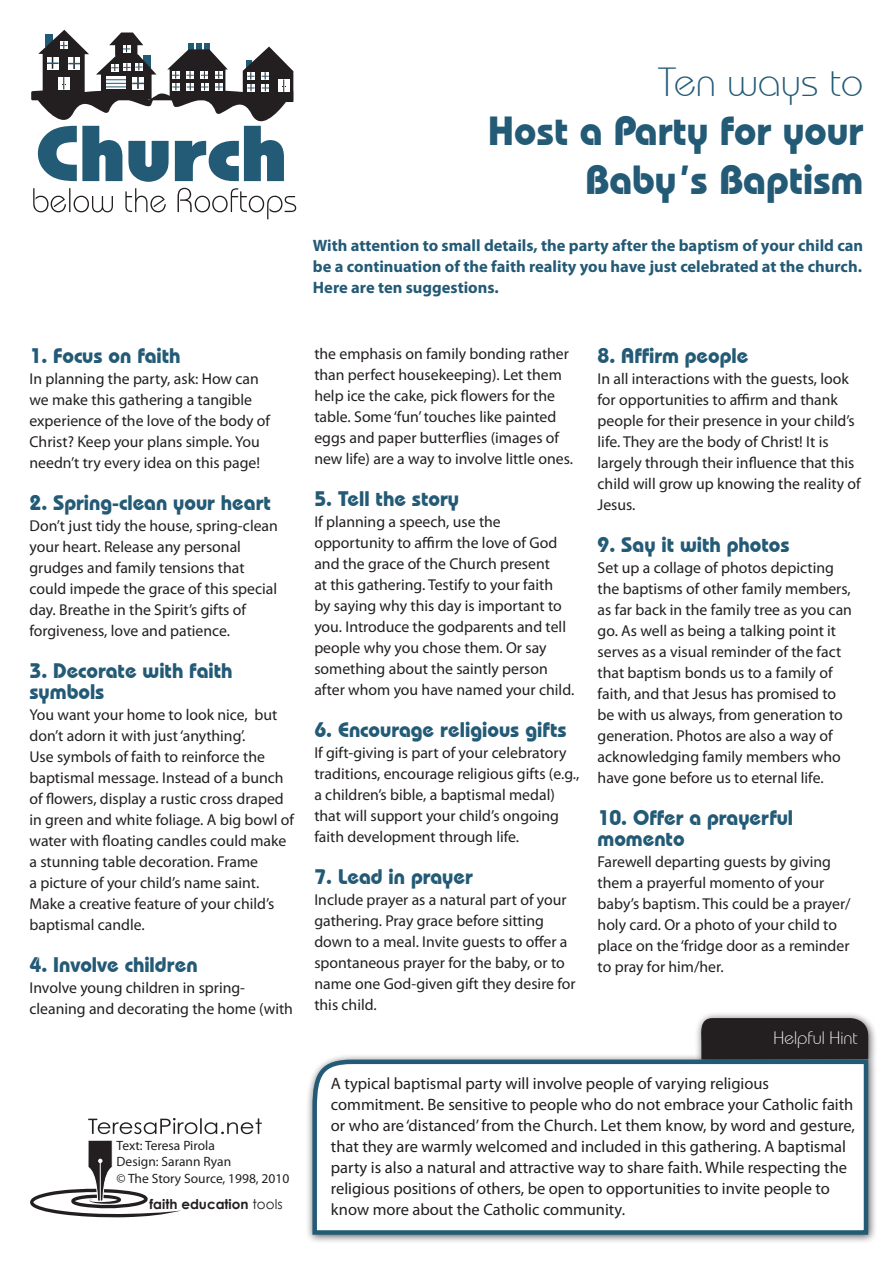
<style>
.page{position:relative;width:893px;height:1263px;background:#fff}
.page>*{position:absolute;margin:0;border:0;box-sizing:border-box;transform-origin:0 0}
.t1{font:700 40.5px/48.6px "Bauhaus IT Cby BT";color:#235a76;text-align:right}
.t2{font:300 40.5px "Bauhaus IT Cby BT";color:#235a76}
.number_and_headingul{font:700 21px/21px "Bauhaus IT Cby BT";color:#235a76}
.t3{font:300 18px "Bauhaus IT Cby BT";color:#fff}
.t4{font:16.5px/21px "Myriad Pro";color:#231f20}
.introduction_ultrama{font:700 16.5px/21px "Myriad Pro";color:#235a76;text-align:justify}
.t5{font:15.75px/21px "Myriad Pro";color:#231f20}
.t6{font:13.5px/16.2px "Myriad Pro";color:#231f20}
.number_and_heading_c{font:700 13.5px "Century Gothic";color:#231f20}
.s1{font-weight:400}
</style>
<div class="page">
<div style="left:694px;top:1011px;width:184px;height:58px;background:#231f20;opacity:.75"></div>
<div style="left:699px;top:1018px;width:169px;height:35px;background:#231f20"></div>
<svg style="left:33px;top:188px;width:263px;height:31px"></svg>
<svg style="left:31px;top:30px;width:263px;height:152px"></svg>
<div style="left:306px;top:1053px;width:572px;height:191px;background:#231f20;opacity:.75"></div>
<svg style="left:310px;top:1057px;width:560px;height:180px"></svg>
<svg style="left:88px;top:1118px;width:174px;height:16px"></svg>
<svg style="left:30px;top:1140px;width:151px;height:77px"></svg>
<p class="t2" style="left:657px;top:57px;width:207px">Ten ways to</p>
<p class="t1" style="left:488px;top:106px;width:376px">Host a Party for your<br>Baby’s Baptism</p>
<p class="introduction_ultrama" style="left:313px;top:234px;width:552px">With attention to small details, the party after the baptism of your child can be a continuation of the faith reality you have just celebrated at the church.<br>Here are ten suggestions.</p>
<p class="number_and_headingul" style="left:29px;top:345px;width:153px">1. Focus on faith</p>
<p class="t5" style="left:29px;top:368px;width:242px">In planning the party, ask: How can we make this gathering a tangible experience of the love of the body of Christ? Keep your plans simple. You needn’t try every idea on this page!</p>
<p class="number_and_headingul" style="left:29px;top:492px;width:243px">2. Spring-clean your heart</p>
<p class="t5" style="left:29px;top:515px;width:250px">Don’t just tidy the house, spring-clean your heart. Release any personal grudges and family tensions that could impede the grace of this special day. Breathe in the Spirit’s gifts of forgiveness, love and patience.</p>
<p class="number_and_headingul" style="left:29px;top:660px;width:204px">3. Decorate with faith symbols</p>
<p class="t5" style="left:29px;top:704px;width:266px">You want your home to look nice, but don’t adorn it with just ‘anything’.<br>Use symbols of faith to reinforce the baptismal message. Instead of a bunch of flowers, display a rustic cross draped in green and white foliage. A big bowl of water with floating candles could make a stunning table decoration. Frame<br>a picture of your child’s name saint.<br>Make a creative feature of your child’s baptismal candle.</p>
<p class="number_and_headingul" style="left:29px;top:954px;width:170px">4. Involve children</p>
<p class="t5" style="left:29px;top:977px;width:265px">Involve young children in spring&shy;cleaning and decorating the home (with</p>
<p class="t6" style="left:117px;top:1137px;width:116px">Text: Teresa Pirola<br>Design: Sarann Ryan</p>
<p class="t6" style="left:117px;top:1170px;width:174px">© The Story Source, 1998, 2010</p>
<p class="number_and_heading_c" style="left:150px;top:1194px;width:135px">faith education <span class="s1">tools</span></p>
<p class="t5" style="left:314px;top:343px;width:260px">the emphasis on family bonding rather than perfect housekeeping). Let them help ice the cake, pick flowers for the table. Some ‘fun’ touches like painted eggs and paper butterflies (images of new life) are a way to involve little ones.</p>
<p class="number_and_headingul" style="left:314px;top:488px;width:146px">5. Tell the story</p>
<p class="t5" style="left:314px;top:511px;width:261px">If planning a speech, use the opportunity to affirm the love of God and the grace of the Church present<br>at this gathering. Testify to your faith<br>by saying why this day is important to you. Introduce the godparents and tell people why you chose them. Or say something about the saintly person after whom you have named your child.</p>
<p class="number_and_headingul" style="left:314px;top:719px;width:254px">6. Encourage religious gifts</p>
<p class="t5" style="left:314px;top:742px;width:267px">If gift-giving is part of your celebratory traditions, encourage religious gifts (e.g., a children’s bible, a baptismal medal) that will support your child’s ongoing faith development through life.</p>
<p class="number_and_headingul" style="left:314px;top:866px;width:160px">7. Lead in prayer</p>
<p class="t5" style="left:314px;top:889px;width:263px">Include prayer as a natural part of your gathering. Pray grace before sitting down to a meal. Invite guests to offer a spontaneous prayer for the baby, or to name one God-given gift they desire for this child.</p>
<p class="number_and_headingul" style="left:598px;top:345px;width:152px">8. Affirm people</p>
<p class="t5" style="left:598px;top:368px;width:265px">In all interactions with the guests, look for opportunities to affirm and thank people for their presence in your child’s life. They are the body of Christ! It is largely through their influence that this child will grow up knowing the reality of Jesus.</p>
<p class="number_and_headingul" style="left:598px;top:534px;width:194px">9. Say it with photos</p>
<p class="t5" style="left:598px;top:557px;width:256px">Set up a collage of photos depicting the baptisms of other family members, as far back in the family tree as you can go. As well as being a talking point it serves as a visual reminder of the fact that baptism bonds us to a family of faith, and that Jesus has promised to be with us always, from generation to generation. Photos are also a way of acknowledging family members who have gone before us to eternal life.</p>
<p class="number_and_headingul" style="left:598px;top:807px;width:197px">10. Offer a prayerful momento</p>
<p class="t5" style="left:598px;top:851px;width:255px">Farewell departing guests by giving them a prayerful momento of your baby’s baptism. This could be a prayer/ holy card. Or a photo of your child to place on the ‘fridge door as a reminder to pray for him/her.</p>
<p class="t3" style="left:774px;top:1026px;width:86px">Helpful Hint</p>
<p class="t4" style="left:331px;top:1073px;width:526px">A typical baptismal party will involve people of varying religious commitment. Be sensitive to people who do not embrace your Catholic faith or who are ‘distanced’ from the Church. Let them know, by word and gesture, that they are warmly welcomed and included in this gathering. A baptismal party is also a natural and attractive way to share faith. While respecting the religious positions of others, be open to opportunities to invite people to know more about the Catholic community.</p>
</div>
